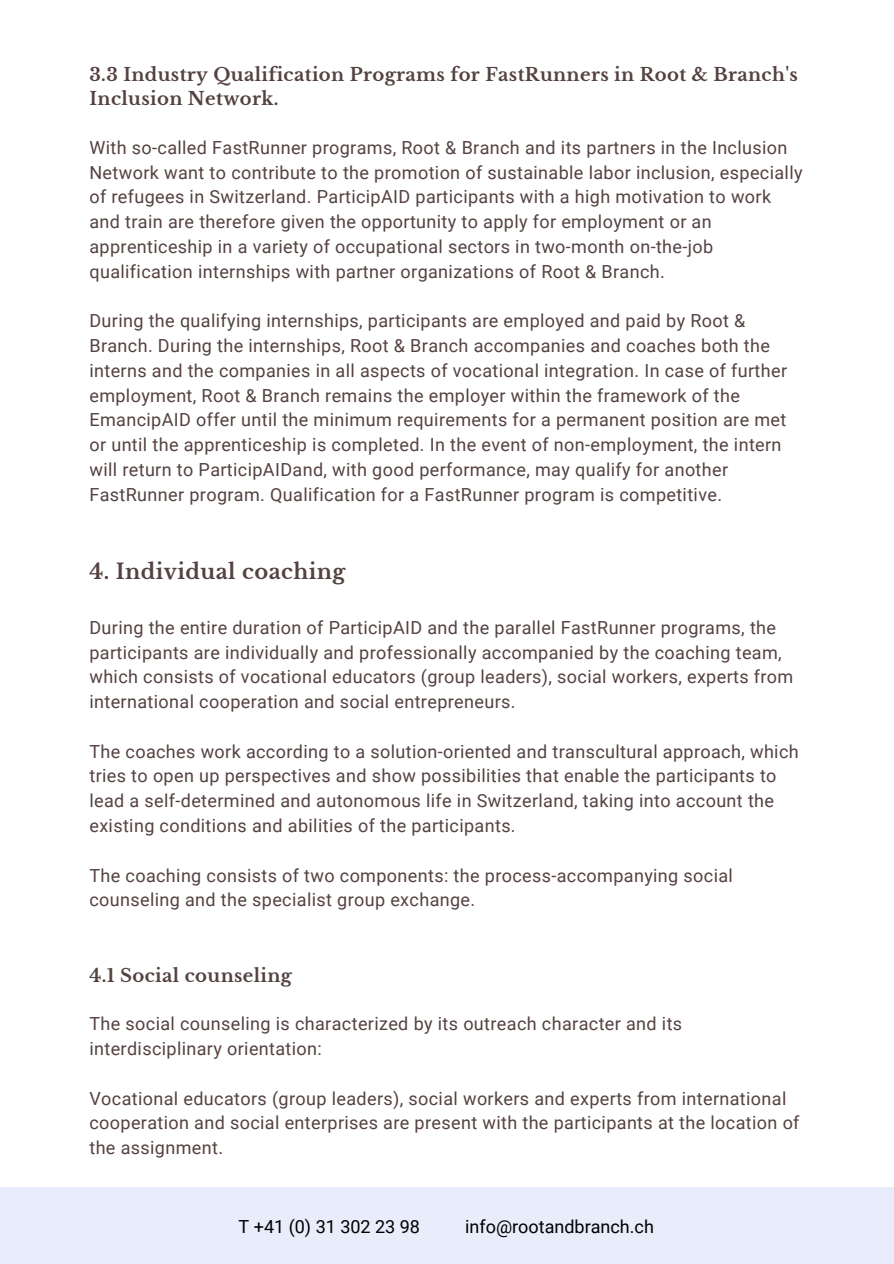
<style>
.page{position:relative;width:894px;height:1264px;background:#fff}
.page>*{position:absolute;margin:0;border:0;box-sizing:border-box;transform-origin:0 0}
.t1{font:700 21px "Libre Baskerville";letter-spacing:.02em;color:#544241}
.t2{font:18px/24.8px "Roboto";letter-spacing:.02em;color:#544241}
.t3{font:700 18px/24.8px "Libre Baskerville";letter-spacing:.02em;color:#544241}
.t4{font:18px "Roboto";color:#000}
</style>
<div class="page">
<div style="left:0;top:1186px;width:893px;height:77px;background:#e9ecfa"></div>
<p class="t3" style="left:89px;top:62px;width:709px">3.3 Industry Qualification Programs for FastRunners in Root &amp; Branch's<br>Inclusion Network.</p>
<p class="t2" style="left:89px;top:135px;width:714px">With so-called FastRunner programs, Root &amp; Branch and its partners in the Inclusion Network want to contribute to the promotion of sustainable labor inclusion, especially of refugees in Switzerland. ParticipAID participants with a high motivation to work and train are therefore given the opportunity to apply for employment or an apprenticeship in a variety of occupational sectors in two-month on-the-job qualification internships with partner organizations of Root &amp; Branch.</p>
<p class="t2" style="left:89px;top:309px;width:699px">During the qualifying internships, participants are employed and paid by Root &amp; Branch. During the internships, Root &amp; Branch accompanies and coaches both the interns and the companies in all aspects of vocational integration. In case of further employment, Root &amp; Branch remains the employer within the framework of the EmancipAID offer until the minimum requirements for a permanent position are met or until the apprenticeship is completed. In the event of non-employment, the intern will return to ParticipAIDand, with good performance, may qualify for another FastRunner program. Qualification for a FastRunner program is competitive.</p>
<p class="t1" style="left:89px;top:558px;width:257px">4. Individual coaching</p>
<p class="t2" style="left:89px;top:615px;width:705px">During the entire duration of ParticipAID and the parallel FastRunner programs, the participants are individually and professionally accompanied by the coaching team, which consists of vocational educators (group leaders), social workers, experts from international cooperation and social entrepreneurs.</p>
<p class="t2" style="left:89px;top:739px;width:710px">The coaches work according to a solution-oriented and transcultural approach, which tries to open up perspectives and show possibilities that enable the participants to lead a self-determined and autonomous life in Switzerland, taking into account the existing conditions and abilities of the participants.</p>
<p class="t2" style="left:89px;top:863px;width:644px">The coaching consists of two components: the process-accompanying social counseling and the specialist group exchange.</p>
<p class="t3" style="left:89px;top:963px;width:204px">4.1 Social counseling</p>
<p class="t2" style="left:89px;top:1011px;width:594px">The social counseling is characterized by its outreach character and its interdisciplinary orientation:</p>
<p class="t2" style="left:89px;top:1086px;width:711px">Vocational educators (group leaders), social workers and experts from international cooperation and social enterprises are present with the participants at the location of the assignment.</p>
<p class="t4" style="left:238px;top:1215px;width:183px">T +41 (0) 31 302 23 98</p>
<p class="t4" style="left:465px;top:1215px;width:190px">info@rootandbranch.ch</p>
</div>
